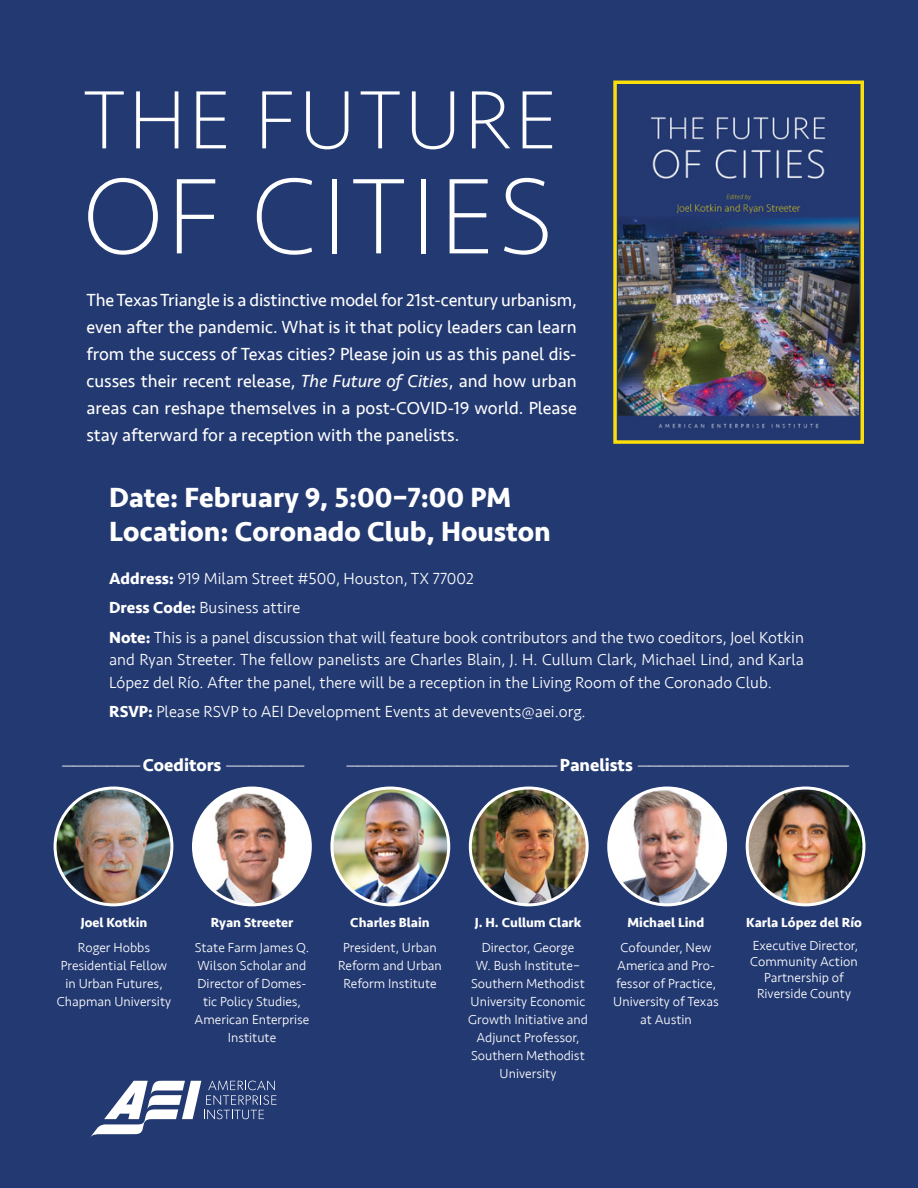
<style>
.page{position:relative;width:918px;height:1188px;background:#233971}
.page>*{position:absolute;margin:0;border:0;box-sizing:border-box;transform-origin:0 0}
.Body_Text{font:200 111.3px "Seravek";letter-spacing:.03em;color:#fff}
.Body_Text-2{font:200 85.5px "Seravek";letter-spacing:.03em;color:#fff}
.Body_Text-3{font:700 28.5px "Seravek";color:#fff}
.Body_Text-4{font:18px/27px "Seravek";color:#fff;text-align:justify}
.t1{font:200 18px "Seravek";color:#fff}
.Body_Text-5{font:300 16.5px/22.5px "Seravek";color:#fff;text-align:justify}
.t2{font:300 13.5px/18px "Seravek";color:#fff;text-align:center}
.t3{font:700 13.5px "Seravek";color:#fff}
.s1{font-style:italic}
.s2{font-weight:700}
</style>
<div class="page">
<img style="left:619px;top:117px;width:240px;height:312px">
<div style="left:613px;top:81px;width:251px;height:363px;border:3px solid #fadf0b"></div>
<img style="left:55px;top:788px;width:116px;height:117px">
<div style="left:54px;top:787px;width:119px;height:119px;border:3px solid #fff;border-radius:50%"></div>
<img style="left:194px;top:788px;width:116px;height:117px;border-radius:58px">
<div style="left:192px;top:787px;width:120px;height:119px;border:3px solid #fff;border-radius:50%"></div>
<img style="left:332px;top:788px;width:117px;height:117px;border-radius:58px">
<div style="left:330px;top:787px;width:120px;height:119px;border:3px solid #fff;border-radius:50%"></div>
<img style="left:470px;top:788px;width:117px;height:117px;border-radius:58px">
<div style="left:469px;top:787px;width:120px;height:119px;border:3px solid #fff;border-radius:50%"></div>
<img style="left:609px;top:788px;width:117px;height:117px;border-radius:58px">
<div style="left:607px;top:787px;width:120px;height:119px;border:3px solid #fff;border-radius:50%"></div>
<img style="left:747px;top:788px;width:115px;height:117px">
<div style="left:746px;top:787px;width:119px;height:119px;border:3px solid #fff;border-radius:50%"></div>
<svg style="left:90px;top:1081px;width:187px;height:56px"></svg>
<p class="Body_Text-2" style="left:83px;top:69px;width:476px">THE FUTURE</p>
<p class="Body_Text" style="left:83px;top:151px;width:472px">OF CITIES</p>
<p class="Body_Text-4" style="left:86px;top:286px;width:492px">The Texas Triangle is a distinctive model for 21st-century urbanism, even after the pandemic. What is it that policy leaders can learn from the success of Texas cities? Please join us as this panel dis&shy;cusses their recent release, <span class="s1">The Future of Cities</span>, and how urban areas can reshape themselves in a post-COVID-19 world. Please stay afterward for a reception with the panelists.</p>
<p class="Body_Text-3" style="left:109px;top:475px;width:403px">Date: February 9, 5:00–7:00 PM</p>
<p class="Body_Text-3" style="left:109px;top:509px;width:443px">Location: Coronado Club, Houston</p>
<p class="Body_Text-5" style="left:109px;top:568px;width:366px"><span class="s2">Address:</span> 919 Milam Street #500, Houston, TX 77002</p>
<p class="Body_Text-5" style="left:109px;top:597px;width:193px"><span class="s2">Dress Code:</span> Business attire</p>
<p class="Body_Text-5" style="left:109px;top:626px;width:696px"><span class="s2">Note:</span> This is a panel discussion that will feature book contributors and the two coeditors, Joel Kotkin and Ryan Streeter. The fellow panelists are Charles Blain, J. H. Cullum Clark, Michael Lind, and Karla López del Río. After the panel, there will be a reception in the Living Room of the Coronado Club.</p>
<p class="Body_Text-5" style="left:109px;top:700px;width:478px"><span class="s2">RSVP:</span> Please RSVP to AEI Development Events at devevents@aei.org.</p>
<p class="t1" style="left:61px;top:755px;width:246px">——————— <span class="s2">Coeditors</span> ———————</p>
<p class="t1" style="left:345px;top:755px;width:506px">——————————————————— <span class="s2">Panelist s</span> ———————————————————</p>
<p class="t3" style="left:81px;top:912px;width:68px">Joel Kotkin</p>
<p class="t2" style="left:57px;top:938px;width:116px">Roger Hobbs<br>Presidential Fellow in Urban Futures,<br>Chapman University</p>
<p class="t3" style="left:211px;top:912px;width:84px">Ryan Streeter</p>
<p class="t2" style="left:195px;top:938px;width:116px">State Farm James Q.<br>Wilson Scholar and<br>Director of Domes&shy;tic Policy Studies,<br>American Enterprise<br>Institute</p>
<p class="t3" style="left:350px;top:912px;width:81px">Charles Blain</p>
<p class="t2" style="left:338px;top:938px;width:105px">President, Urban<br>Reform and Urban<br>Reform Institute</p>
<p class="t3" style="left:475px;top:912px;width:108px">J. H. Cullum Clark</p>
<p class="t2" style="left:468px;top:938px;width:121px">Director, George<br>W. Bush Institute–<br>Southern Methodist<br>University Economic<br>Growth Initiative and<br>Adjunct Professor,<br>Southern Methodist<br>University</p>
<p class="t3" style="left:628px;top:912px;width:78px">Michael Lind</p>
<p class="t2" style="left:613px;top:938px;width:107px">Cofounder, New<br>America and Pro&shy;fessor of Practice,<br>University of Texas at Austin</p>
<p class="t3" style="left:746px;top:912px;width:117px">Karla López del Río</p>
<p class="t2" style="left:750px;top:937px;width:109px;line-height:16.2px">Executive Director,<br>Community Action<br>Partnership of<br>Riverside County</p>
</div>
